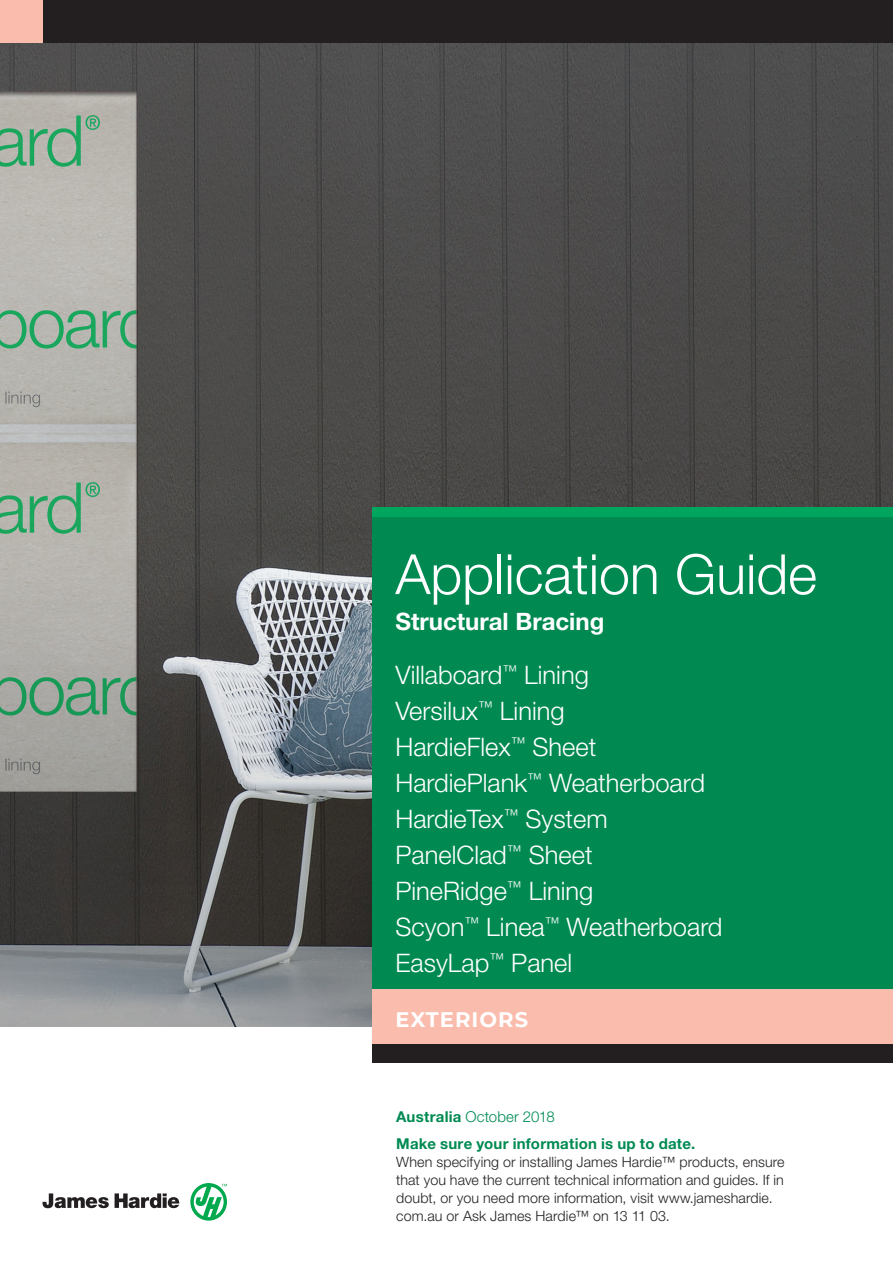
<style>
.page{position:relative;width:893px;height:1263px;background:#fff}
.page>*{position:absolute;margin:0;border:0;box-sizing:border-box;transform-origin:0 0}
.t1{font:300 55.5px "Helvetica Neue LT Std";color:#fff}
.PRODUCT_LIST{font:300 25.5px "Helvetica Neue LT Std";color:#fff}
.t2{font:700 24px "Helvetica Neue LT Std";color:#fff}
.CATEGORY_NAME{font:700 21px "Montserrat";letter-spacing:.05em;color:#fff}
.t3{font:700 15px "Helvetica Neue LT Std";letter-spacing:.015em;color:#008a52}
.t4{font:300 15px "Helvetica Neue LT Std";letter-spacing:.005em;color:#008a52}
.t5{font:300 14.25px/18px "Helvetica Neue LT Std";letter-spacing:.01em;color:#231f20}
.s1{font-weight:700}
</style>
<div class="page">
<svg style="left:43px;top:1193px;width:66px;height:15px"></svg>
<svg style="left:115px;top:1193px;width:64px;height:15px"></svg>
<svg style="left:190px;top:1183px;width:37px;height:37px"></svg>
<img style="left:0;top:43px;width:893px;height:479px">
<svg style="left:0;top:522px;width:373px;height:504px;background:#6d706f"></svg>
<div style="left:43px;top:0;width:850px;height:43px;background:#231f20"></div>
<div style="left:0;top:0;width:43px;height:43px;background:#fabcad"></div>
<div style="left:373px;top:507px;width:520px;height:482px;background:#008a52"></div>
<div style="left:373px;top:1044px;width:520px;height:18px;background:#231f20"></div>
<div style="left:373px;top:989px;width:520px;height:55px;background:#fabcad"></div>
<div style="left:373px;top:507px;width:520px;height:9px;background:#00a65d"></div>
<p class="t1" style="left:395px;top:540px;width:423px">Application Guide</p>
<p class="t2" style="left:395px;top:607px;width:210px">Structural Bracing</p>
<p class="PRODUCT_LIST" style="left:395px;top:659px;width:195px">Villaboard<sup>™</sup> Lining</p>
<p class="PRODUCT_LIST" style="left:395px;top:695px;width:171px">Versilux<sup>™</sup> Lining</p>
<p class="PRODUCT_LIST" style="left:395px;top:731px;width:202px">HardieFlex<sup>™</sup> Sheet</p>
<p class="PRODUCT_LIST" style="left:395px;top:767px;width:311px">HardiePlank<sup>™</sup> Weatherboard</p>
<p class="PRODUCT_LIST" style="left:395px;top:803px;width:214px">HardieTex<sup>™</sup> System</p>
<p class="PRODUCT_LIST" style="left:395px;top:839px;width:199px">PanelClad<sup>™</sup> Sheet</p>
<p class="PRODUCT_LIST" style="left:395px;top:875px;width:199px">PineRidge<sup>™</sup> Lining</p>
<p class="PRODUCT_LIST" style="left:395px;top:911px;width:329px">Scyon<sup>™</sup> Linea<sup>™</sup> Weatherboard</p>
<p class="PRODUCT_LIST" style="left:395px;top:947px;width:178px">EasyLap<sup>™</sup> Panel</p>
<p class="CATEGORY_NAME" style="left:395px;top:1004px;width:134px">EXTERIORS</p>
<p class="t4" style="left:396px;top:1108px;width:160px"><span class="s1">Australia</span> October 2018</p>
<p class="t3" style="left:396px;top:1134px;width:300px">Make sure your information is up to date.</p>
<p class="t5" style="left:396px;top:1152px;width:390px">When specifying or installing James Hardie™ products, ensure that you have the current technical information and guides. If in doubt, or you need more information, visit www.jameshardie. com.au or Ask James Hardie™ on 13 11 03.</p>
</div>
